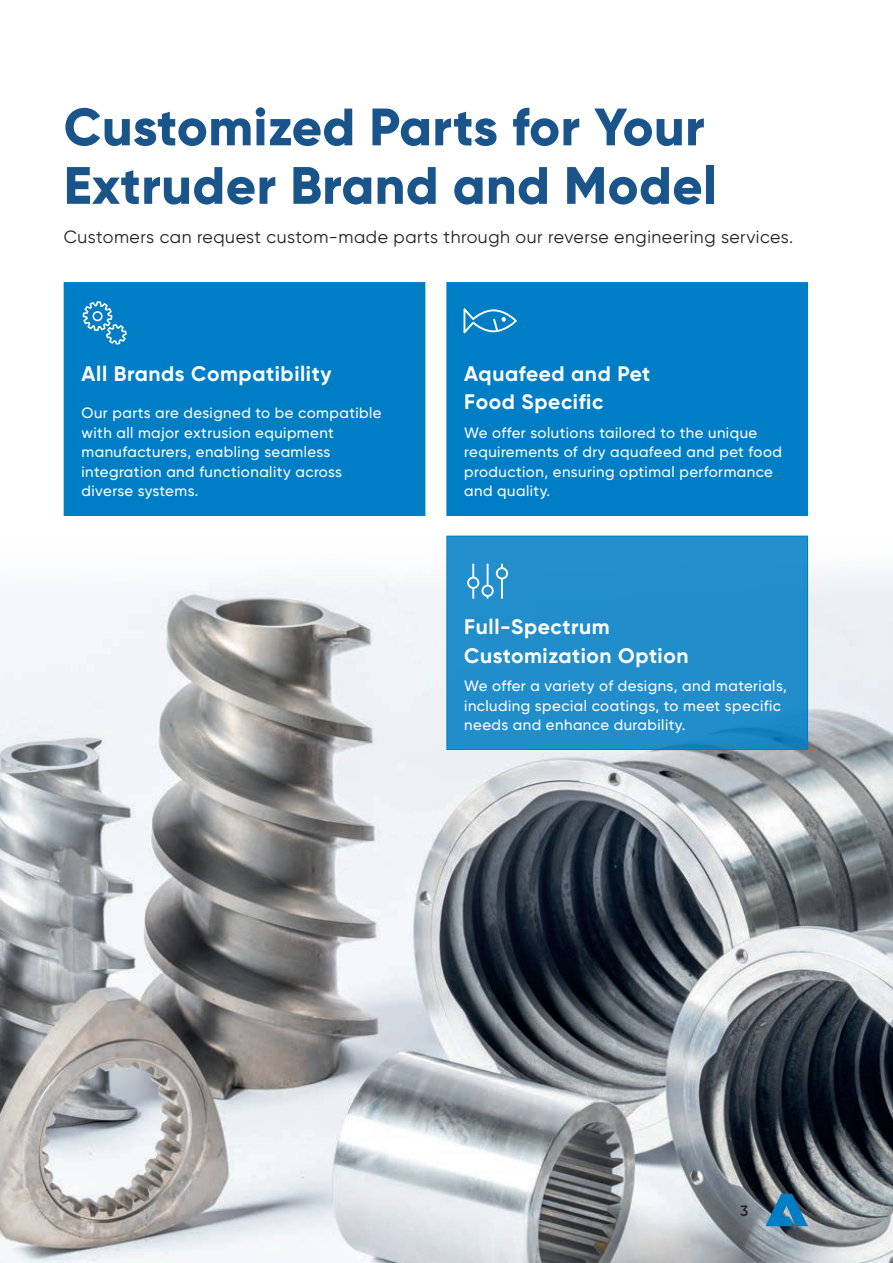
<style>
.page{position:relative;width:893px;height:1263px;background:#fff}
.page>*{position:absolute;margin:0;border:0;box-sizing:border-box;transform-origin:0 0}
.ANDRITZ_Level_2-3_Headline_left{font:800 52.5px/58.5px "Gilroy";letter-spacing:.01em;color:#19558b}
.ANDRITZ_Level_2-3_Quote{font:700 21px/28.5px "Gilroy";letter-spacing:.03em;color:#fff}
.ANDRITZ_Level_2-3_Introtext{font:17.7px "Gilroy";letter-spacing:.03em;color:#231f20}
.ANDRITZ_Level_2-3_Copytext{font:500 15px/19.5px "Gilroy";letter-spacing:.03em;color:#fff}
.t1{font:600 15px "Gilroy";color:#231f20}
</style>
<div class="page">
<img style="left:0;top:535px;width:893px;height:728px">
<svg style="left:765px;top:1194px;width:43px;height:32px"></svg>
<div style="left:64px;top:283px;width:361px;height:232px;background:#007ec5"></div>
<div style="left:64px;top:282px;width:361px;height:234px;border:1px solid #007ec5"></div>
<div style="left:447px;top:283px;width:360px;height:232px;background:#007ec5"></div>
<div style="left:446px;top:282px;width:362px;height:234px;border:1px solid #007ec5"></div>
<div style="left:447px;top:536px;width:360px;height:213px;background:#218ecb"></div>
<div style="left:446px;top:536px;width:362px;height:214px;border:1px solid #007ec5"></div>
<svg style="left:467px;top:564px;width:41px;height:35px"></svg>
<svg style="left:83px;top:301px;width:44px;height:44px"></svg>
<svg style="left:463px;top:308px;width:54px;height:25px"></svg>
<p class="ANDRITZ_Level_2-3_Headline_left" style="left:64px;top:97px;width:655px">Customized Parts for Your<br>Extruder Brand and Model</p>
<p class="ANDRITZ_Level_2-3_Introtext" style="left:64px;top:226px;width:731px">Customers can request custom-made parts through our reverse engineering services.</p>
<p class="ANDRITZ_Level_2-3_Quote" style="left:82px;top:359px;width:252px">All Brands Compatibility</p>
<p class="ANDRITZ_Level_2-3_Copytext" style="left:82px;top:403px;width:302px">Our parts are designed to be compatible with all major extrusion equipment manufacturers, enabling seamless integration and functionality across diverse systems.</p>
<p class="ANDRITZ_Level_2-3_Quote" style="left:464px;top:359px;width:188px">Aquafeed and Pet<br>Food Specific</p>
<p class="ANDRITZ_Level_2-3_Copytext" style="left:464px;top:423px;width:319px">We offer solutions tailored to the unique requirements of dry aquafeed and pet food production, ensuring optimal performance and quality.</p>
<p class="ANDRITZ_Level_2-3_Quote" style="left:464px;top:613px;width:226px">Full-Spectrum<br>Customization Option</p>
<p class="ANDRITZ_Level_2-3_Copytext" style="left:464px;top:676px;width:324px">We offer a variety of designs, and materials, including special coatings, to meet specific needs and enhance durability.</p>
<p class="t1" style="left:740px;top:1201px;width:10px">3</p>
</div>
